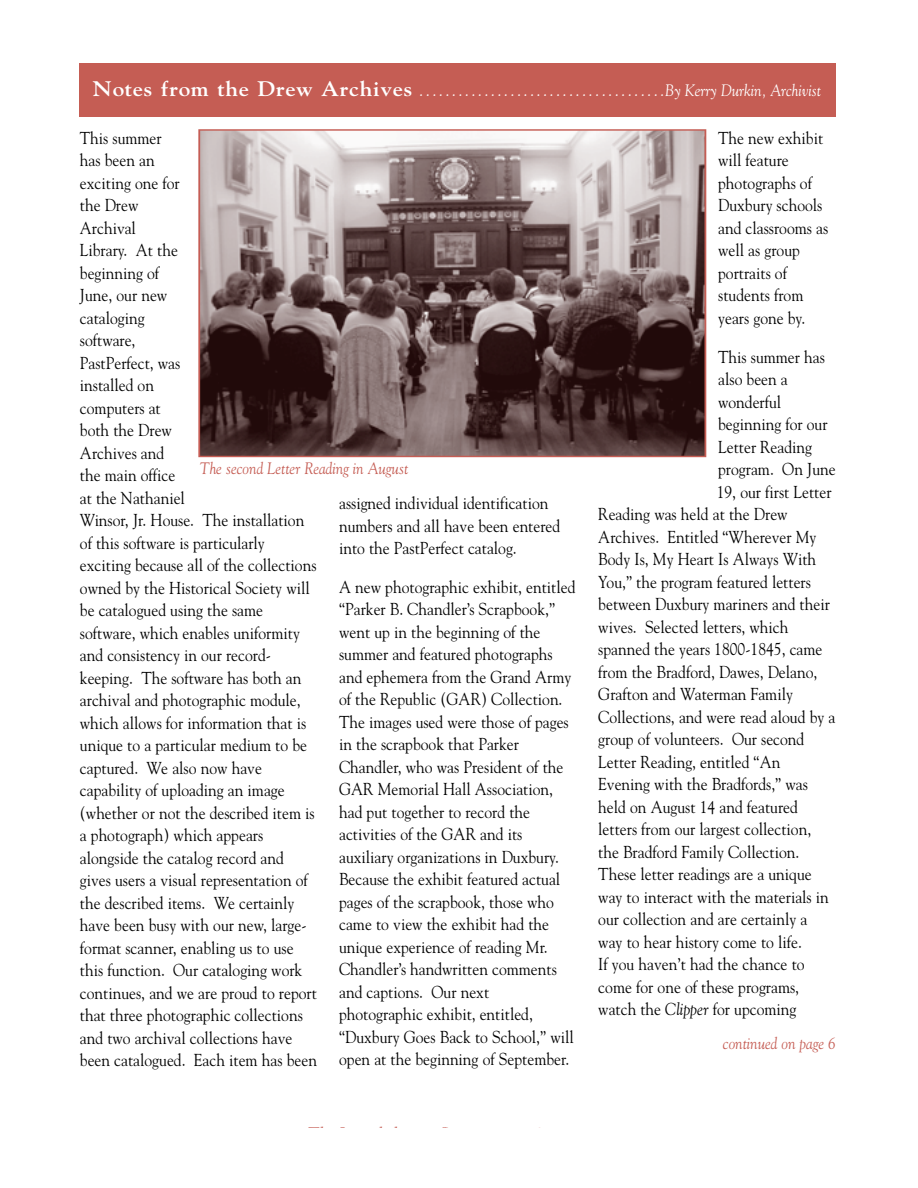
<style>
.page{position:relative;width:918px;height:1188px;background:#fff}
.page>*{position:absolute;margin:0;border:0;box-sizing:border-box;transform-origin:0 0}
.t1{font:17.25px/22.5px "Goudy";color:#000;scale:.9 1}
.t2{font:16.5px "Goudy Italic Os F";color:#fff;scale:1.1 1}
.t3{font:16.5px "Goudy Italic Os F";color:#c55d54;scale:.9 1}
.s1{font-family:"Goudy Bold Os F";font-size:21px}
.s2{font-family:"Goudy Italic Os F"}
</style>
<div class="page">
<div style="left:80px;top:63px;width:756px;height:54px;background:#c55d54"></div>
<svg style="left:198px;top:129px;width:508px;height:328px;background:#7f6c6c"></svg>
<p class="t2" style="left:93px;top:84px;width:663px"><span class="s1">Notes from the Drew Archives</span> . . . . . . . . . . . . . . . . . . . . . . . . . . . . . . . . . . . . . .By Kerry Durkin, Archivist</p>
<p class="t1" style="left:80px;top:128px;width:265px">This summer<br>has been an<br>exciting one for<br>the Drew<br>Archival<br>Library. At the<br>beginning of<br>June, our new<br>cataloging<br>software,<br>PastPerfect, was<br>installed on<br>computers at<br>both the Drew<br>Archives and<br>the main office<br>at the Nathaniel<br>Winsor, Jr. House. The installation of this software is particularly exciting because all of the collections owned by the Historical Society will be catalogued using the same software, which enables uniformity and consistency in our record&shy;keeping. The software has both an archival and photographic module, which allows for information that is unique to a particular medium to be captured. We also now have capability of uploading an image (whether or not the described item is a photograph) which appears alongside the catalog record and gives users a visual representation of the described items. We certainly have been busy with our new, large&shy;format scanner, enabling us to use this function. Our cataloging work continues, and we are proud to report that three photographic collections and two archival collections have been catalogued. Each item has been</p>
<p class="t1" style="left:718px;top:128px;width:124px">The new exhibit will feature photographs of<br>Duxbury schools and classrooms as well as group portraits of students from years gone by.</p>
<p class="t1" style="left:718px;top:347px;width:120px">This summer has</p>
<p class="t1" style="left:718px;top:369px;width:79px">also been a</p>
<p class="t1" style="left:718px;top:392px;width:71px">wonderful</p>
<p class="t1" style="left:718px;top:414px;width:123px">beginning for our</p>
<p class="t1" style="left:718px;top:437px;width:106px">Letter Reading</p>
<p class="t1" style="left:718px;top:459px;width:132px">program. On June</p>
<p class="t1" style="left:717px;top:482px;width:129px">19, our first Letter</p>
<p class="t1" style="left:598px;top:504px;width:212px">Reading was held at the Drew</p>
<p class="t1" style="left:598px;top:527px;width:244px">Archives. Entitled “Wherever My</p>
<p class="t1" style="left:598px;top:549px;width:244px">Body Is, My Heart Is Always With</p>
<p class="t1" style="left:598px;top:572px;width:238px">You,” the program featured letters</p>
<p class="t1" style="left:598px;top:594px;width:259px">between Duxbury mariners and their</p>
<p class="t1" style="left:598px;top:617px;width:213px">wives. Selected letters, which</p>
<p class="t1" style="left:598px;top:639px;width:251px">spanned the years 1800-1845, came</p>
<p class="t1" style="left:598px;top:662px;width:245px">from the Bradford, Dawes, Delano,</p>
<p class="t1" style="left:598px;top:684px;width:218px">Grafton and Waterman Family</p>
<p class="t1" style="left:598px;top:707px;width:265px">Collections, and were read aloud by a</p>
<p class="t1" style="left:598px;top:729px;width:230px">group of volunteers. Our second</p>
<p class="t1" style="left:598px;top:752px;width:204px">Letter Reading, entitled “An</p>
<p class="t1" style="left:598px;top:774px;width:234px">Evening with the Bradfords,” was</p>
<p class="t1" style="left:598px;top:797px;width:223px">held on August 14 and featured</p>
<p class="t1" style="left:598px;top:819px;width:238px">letters from our largest collection,</p>
<p class="t1" style="left:598px;top:842px;width:225px">the Bradford Family Collection.</p>
<p class="t1" style="left:598px;top:864px;width:239px">These letter readings are a unique</p>
<p class="t1" style="left:598px;top:887px;width:258px">way to interact with the materials in</p>
<p class="t1" style="left:598px;top:909px;width:234px">our collection and are certainly a</p>
<p class="t1" style="left:598px;top:932px;width:228px">way to hear history come to life.</p>
<p class="t1" style="left:598px;top:954px;width:231px">If you haven’t had the chance to</p>
<p class="t1" style="left:598px;top:977px;width:225px">come for one of these programs,</p>
<p class="t1" style="left:598px;top:999px;width:222px">watch the <span class="s2">Clipper</span> for upcoming</p>
<p class="t3" style="left:723px;top:1037px;width:127px">continued on page 6</p>
<p class="t3" style="left:200px;top:462px;width:233px">The second Letter Reading in August</p>
<p class="t1" style="left:339px;top:493px;width:247px">assigned individual identification numbers and all have been entered into the PastPerfect catalog.</p>
<p class="t1" style="left:339px;top:577px;width:264px">A new photographic exhibit, entitled “Parker B. Chandler’s Scrapbook,” went up in the beginning of the summer and featured photographs and ephemera from the Grand Army of the Republic (GAR) Collection.<br>The images used were those of pages in the scrapbook that Parker<br>Chandler, who was President of the<br>GAR Memorial Hall Association, had put together to record the activities of the GAR and its auxiliary organizations in Duxbury.<br>Because the exhibit featured actual pages of the scrapbook, those who came to view the exhibit had the unique experience of reading Mr.<br>Chandler’s handwritten comments and captions. Our next photographic exhibit, entitled, “Duxbury Goes Back to School,” will open at the beginning of September.</p>
</div>
